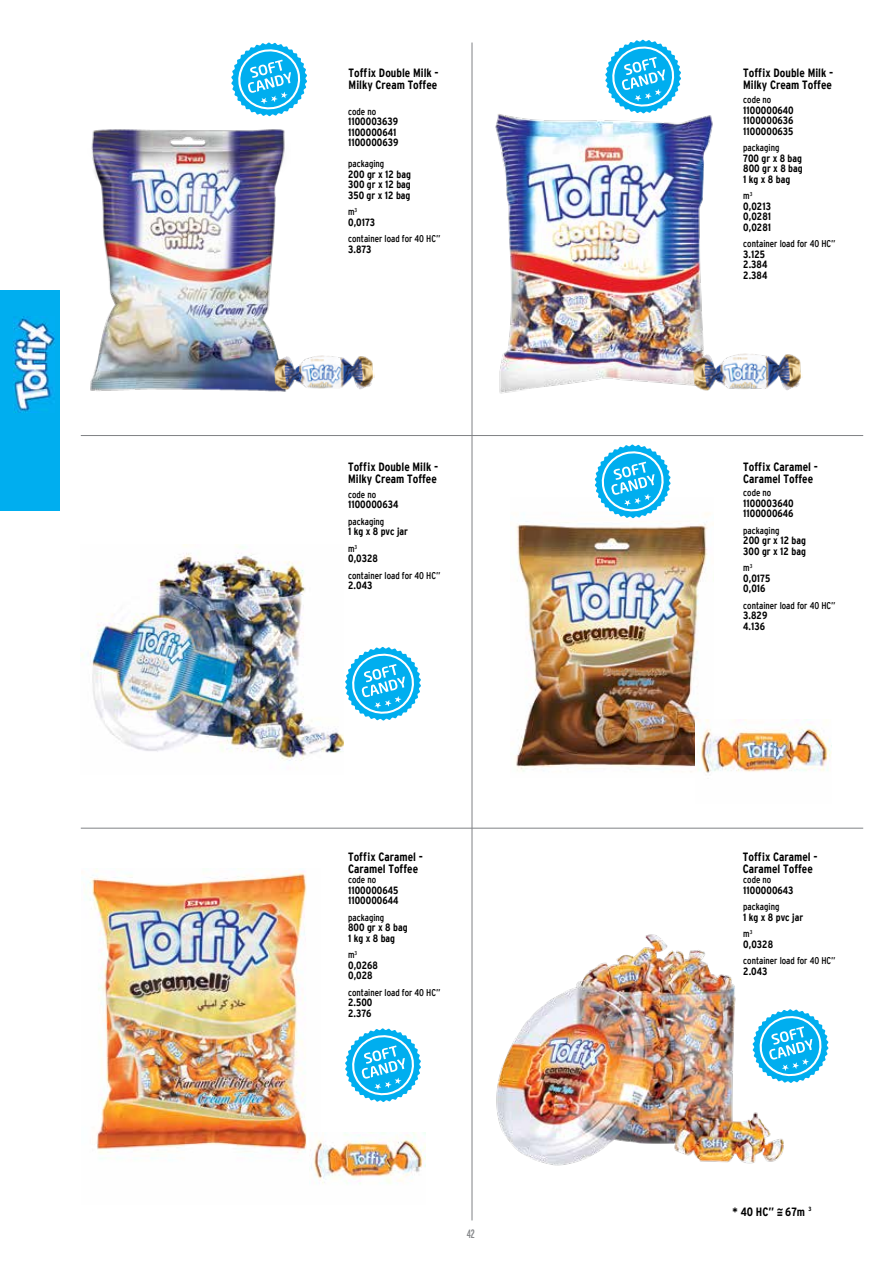
<style>
.page{position:relative;width:893px;height:1263px;background:#fff}
.page>*{position:absolute;margin:0;border:0;box-sizing:border-box;transform-origin:0 0}
.t1{font:700 condensed 12px/12px "Interstate TR";color:#000}
.t2{font:extra-condensed 12px "Interstate TR";color:#808285}
.t3{font:700 condensed 10.5px/10.5px "Interstate TR";color:#000}
.t4{font:condensed 9.75px "Interstate TR";color:#000}
.t5{font:700 condensed 6px "Interstate TR";color:#000}
</style>
<div class="page">
<img style="left:496px;top:934px;width:288px;height:232px">
<img style="left:84px;top:868px;width:223px;height:293px">
<img style="left:310px;top:1133px;width:116px;height:51px">
<img style="left:515px;top:513px;width:195px;height:259px">
<img style="left:695px;top:720px;width:137px;height:53px">
<hr style="left:81px;top:828px;width:782px;height:1px;background:#808285">
<hr style="left:81px;top:435px;width:782px;height:1px;background:#808285">
<hr style="left:472px;top:43px;width:1px;height:1177px;background:#808285">
<svg style="left:605px;top:40px;width:76px;height:73px"></svg>
<svg style="left:345px;top:647px;width:76px;height:73px"></svg>
<svg style="left:595px;top:444px;width:76px;height:74px"></svg>
<svg style="left:231px;top:42px;width:76px;height:71px"></svg>
<svg style="left:345px;top:1028px;width:76px;height:74px"></svg>
<svg style="left:753px;top:1009px;width:75px;height:74px"></svg>
<div style="left:0;top:290px;width:60px;height:220px;background:#00aeef"></div>
<img style="left:13px;top:316px;width:41px;height:96px">
<img style="left:81px;top:544px;width:262px;height:217px">
<img style="left:90px;top:113px;width:195px;height:279px">
<img style="left:273px;top:355px;width:102px;height:37px">
<img style="left:495px;top:113px;width:218px;height:281px">
<img style="left:692px;top:353px;width:109px;height:41px">
<p class="t1" style="left:349px;top:66px;width:92px">Toff ix Double Milk -<br>Milky Cream Toffee</p>
<p class="t4" style="left:348px;top:106px;width:30px">code no</p>
<p class="t3" style="left:348px;top:116px;width:52px">1100003639<br>1100000641<br>1100000639</p>
<p class="t4" style="left:348px;top:158px;width:38px">packaging</p>
<p class="t3" style="left:348px;top:169px;width:64px;text-align:justify">200 gr x 12 bag 300 gr x 12 bag 350 gr x 12 bag</p>
<p class="t4" style="left:348px;top:206px;width:11px">m<sup>3</sup></p>
<p class="t3" style="left:348px;top:217px;width:29px">0,0173</p>
<p class="t4" style="left:348px;top:233px;width:94px">container load for 40 HC”</p>
<p class="t3" style="left:348px;top:244px;width:25px">3.873</p>
<p class="t1" style="left:348px;top:460px;width:92px">Toff ix Double Milk -<br>Milky Cream Toffee</p>
<p class="t4" style="left:348px;top:489px;width:30px">code no</p>
<p class="t3" style="left:348px;top:499px;width:52px">1100000634</p>
<p class="t4" style="left:348px;top:516px;width:38px">packaging</p>
<p class="t3" style="left:348px;top:526px;width:61px">1 kg x 8 pvc jar</p>
<p class="t4" style="left:348px;top:543px;width:11px">m<sup>3</sup></p>
<p class="t3" style="left:348px;top:553px;width:31px">0,0328</p>
<p class="t4" style="left:348px;top:570px;width:94px">container load for 40 HC”</p>
<p class="t3" style="left:348px;top:580px;width:26px">2.043</p>
<p class="t1" style="left:348px;top:850px;width:76px">Toff ix Caramel -<br>Caramel Toffee</p>
<p class="t4" style="left:348px;top:874px;width:30px">code no</p>
<p class="t3" style="left:348px;top:885px;width:52px">1100000645<br>1100000644</p>
<p class="t4" style="left:348px;top:912px;width:38px">packaging</p>
<p class="t3" style="left:348px;top:922px;width:61px">800 gr x 8 bag<br>1 kg x 8 bag</p>
<p class="t4" style="left:348px;top:949px;width:11px">m<sup>3</sup></p>
<p class="t3" style="left:348px;top:960px;width:31px">0,0268<br>0,028</p>
<p class="t4" style="left:348px;top:987px;width:94px">container load for 40 HC”</p>
<p class="t3" style="left:348px;top:997px;width:26px">2.500<br>2.376</p>
<p class="t2" style="left:467px;top:1227px;width:10px">42</p>
<p class="t1" style="left:743px;top:66px;width:92px">Toff ix Double Milk -<br>Milky Cream Toffee</p>
<p class="t4" style="left:743px;top:95px;width:30px">code no</p>
<p class="t3" style="left:743px;top:105px;width:52px;text-align:justify">1100000640<br>1100000636<br>1100000635</p>
<p class="t4" style="left:743px;top:143px;width:38px">packaging</p>
<p class="t3" style="left:743px;top:153px;width:61px;text-align:justify">700 gr x 8 bag 800 gr x 8 bag 1 kg x 8 bag</p>
<p class="t4" style="left:743px;top:191px;width:11px">m<sup>3</sup></p>
<p class="t3" style="left:743px;top:201px;width:29px;text-align:justify">0,0213<br>0,0281<br>0,0281</p>
<p class="t4" style="left:743px;top:239px;width:94px">container load for 40 HC”</p>
<p class="t3" style="left:743px;top:249px;width:26px">3.125<br>2.384<br>2.384</p>
<p class="t1" style="left:743px;top:460px;width:76px">Toff ix Caramel -<br>Caramel Toffee</p>
<p class="t4" style="left:743px;top:487px;width:30px">code no</p>
<p class="t3" style="left:743px;top:498px;width:52px">1100003640<br>1100000646</p>
<p class="t4" style="left:743px;top:525px;width:38px">packaging</p>
<p class="t3" style="left:743px;top:535px;width:64px">200 gr x 12 bag<br>300 gr x 12 bag</p>
<p class="t4" style="left:743px;top:562px;width:11px">m<sup>3</sup></p>
<p class="t3" style="left:743px;top:573px;width:29px">0,0175<br>0,016</p>
<p class="t4" style="left:743px;top:600px;width:94px">container load for 40 HC”</p>
<p class="t3" style="left:743px;top:610px;width:26px">3.829<br>4.136</p>
<p class="t1" style="left:743px;top:850px;width:76px">Toff ix Caramel -<br>Caramel Toffee</p>
<p class="t4" style="left:743px;top:874px;width:30px">code no</p>
<p class="t3" style="left:743px;top:885px;width:52px">1100000643</p>
<p class="t4" style="left:743px;top:901px;width:38px">packaging</p>
<p class="t3" style="left:743px;top:912px;width:61px">1 kg x 8 pvc jar</p>
<p class="t4" style="left:743px;top:928px;width:11px">m<sup>3</sup></p>
<p class="t3" style="left:743px;top:939px;width:31px">0,0328</p>
<p class="t4" style="left:743px;top:955px;width:94px">container load for 40 HC”</p>
<p class="t3" style="left:743px;top:966px;width:26px">2.043</p>
<p class="t1" style="left:777px;top:1203px;width:8px">~</p>
<p class="t5" style="left:809px;top:1205px;width:5px">3</p>
<p class="t1" style="left:777px;top:1208px;width:8px">=</p>
<p class="t1" style="left:733px;top:1205px;width:74px">* 40 HC” 67m</p>
</div>
